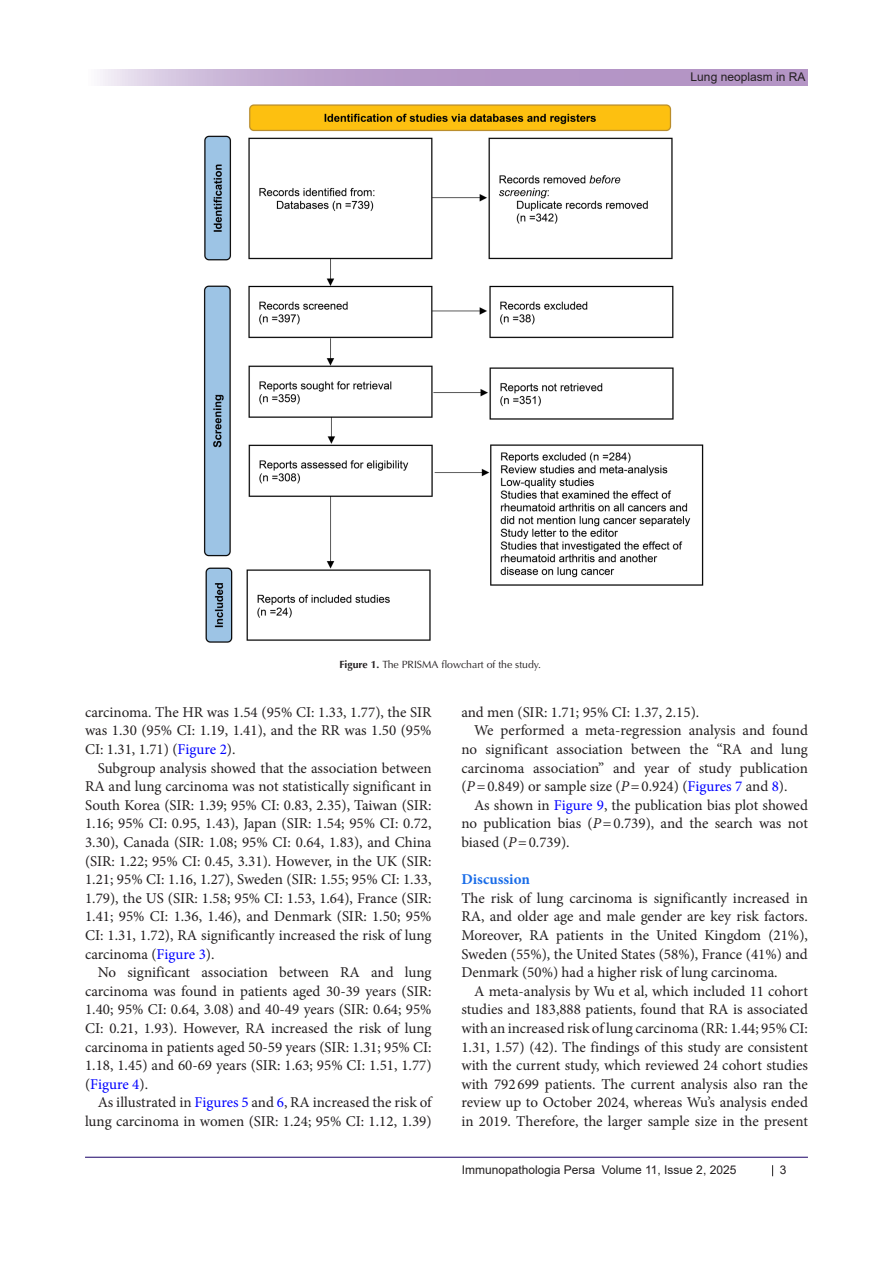
<style>
.page{position:relative;width:893px;height:1263px;background:#fff}
.page>*{position:absolute;margin:0;border:0;box-sizing:border-box;transform-origin:0 0}
.t1{font:15px/18.6px "Minion Pro";color:#231f20;text-align:justify}
.t2{font:700 15px "Minion Pro";color:#196ce8}
.t3{font:12px "Arial";color:#231f20}
.t4{font:10.5px "Optima LT Std";color:#231f20}
.s1{font-weight:700}
.s2{color:#00f}
.s3{font-style:italic}
</style>
<div class="page">
<hr style="left:85px;top:1157px;width:723px;height:1px;background:#190066">
<svg style="left:100px;top:70px;width:708px;height:15px;background:#bea3cd"></svg>
<img style="left:204px;top:104px;width:500px;height:539px">
<p class="t3" style="left:691px;top:69px;width:116px">Lung neoplasm in RA</p>
<p class="t4" style="left:339px;top:658px;width:203px"><span class="s1">Figure 1.</span> The PRISMA flowchart of the study.</p>
<p class="t1" style="left:85px;top:703px;width:348px">carcinoma. The HR was 1.54 (95% CI: 1.33, 1.77), the SIR was 1.30 (95% CI: 1.19, 1.41), and the RR was 1.50 (95% CI: 1.31, 1.71) (<span class="s2">Figure 2</span>).</p>
<p class="t1" style="left:85px;top:759px;width:348px;text-indent:13px">Subgroup analysis showed that the association between RA and lung carcinoma was not statistically significant in South Korea (SIR: 1.39; 95% CI: 0.83, 2.35), Taiwan (SIR:<br>1.16; 95% CI: 0.95, 1.43), Japan (SIR: 1.54; 95% CI: 0.72, 3.30), Canada (SIR: 1.08; 95% CI: 0.64, 1.83), and China (SIR: 1.22; 95% CI: 0.45, 3.31). However, in the UK (SIR:<br>1.21; 95% CI: 1.16, 1.27), Sweden (SIR: 1.55; 95% CI: 1.33, 1.79), the US (SIR: 1.58; 95% CI: 1.53, 1.64), France (SIR:<br>1.41; 95% CI: 1.36, 1.46), and Denmark (SIR: 1.50; 95% CI: 1.31, 1.72), RA significantly increased the risk of lung carcinoma (<span class="s2">Figure 3</span>).</p>
<p class="t1" style="left:85px;top:963px;width:348px;text-indent:13px">No significant association between RA and lung carcinoma was found in patients aged 30-39 years (SIR:<br>1.40; 95% CI: 0.64, 3.08) and 40-49 years (SIR: 0.64; 95% CI: 0.21, 1.93). However, RA increased the risk of lung carcinoma in patients aged 50-59 years (SIR: 1.31; 95% CI:<br>1.18, 1.45) and 60-69 years (SIR: 1.63; 95% CI: 1.51, 1.77) (<span class="s2">Figure 4</span>).</p>
<p class="t1" style="left:85px;top:1093px;width:348px;text-align:right">As illustrated in <span class="s2">Figures 5</span> and <span class="s2">6</span>, RA increased the risk of lung carcinoma in women (SIR: 1.24; 95% CI: 1.12, 1.39)</p>
<p class="t1" style="left:461px;top:703px;width:239px">and men (SIR: 1.71; 95% CI: 1.37, 2.15).</p>
<p class="t1" style="left:461px;top:721px;width:348px;text-indent:13px">We performed a meta-regression analysis and found no significant association between the “RA and lung carcinoma association” and year of study publication (<span class="s3">P</span>=0.849) or sample size (<span class="s3">P</span>=0.924) (<span class="s2">Figures 7</span> and <span class="s2">8</span>).</p>
<p class="t1" style="left:461px;top:796px;width:348px;text-indent:13px">As shown in <span class="s2">Figure 9</span>, the publication bias plot showed no publication bias (<span class="s3">P</span>=0.739), and the search was not biased (<span class="s3">P</span>=0.739).</p>
<p class="t2" style="left:461px;top:869px;width:70px">Discussion</p>
<p class="t1" style="left:461px;top:889px;width:348px">The risk of lung carcinoma is significantly increased in RA, and older age and male gender are key risk factors.<br>Moreover, RA patients in the United Kingdom (21%), Sweden (55%), the United States (58%), France (41%) and Denmark (50%) had a higher risk of lung carcinoma.</p>
<p class="t1" style="left:461px;top:982px;width:348px;text-indent:13px">A meta-analysis by Wu et al, which included 11 cohort studies and 183,888 patients, found that RA is associated with an increased risk of lung carcinoma (RR: 1.44; 95% CI:<br>1.31, 1.57) (42). The findings of this study are consistent with the current study, which reviewed 24 cohort studies with 792 699 patients. The current analysis also ran the review up to October 2024, whereas Wu’s analysis ended in 2019. Therefore, the larger sample size in the present</p>
<p class="t3" style="left:462px;top:1162px;width:276px">Immunopathologia Persa Volume 11, Issue 2, 2025</p>
<p class="t3" style="left:780px;top:1161px;width:8px">3</p>
</div>
